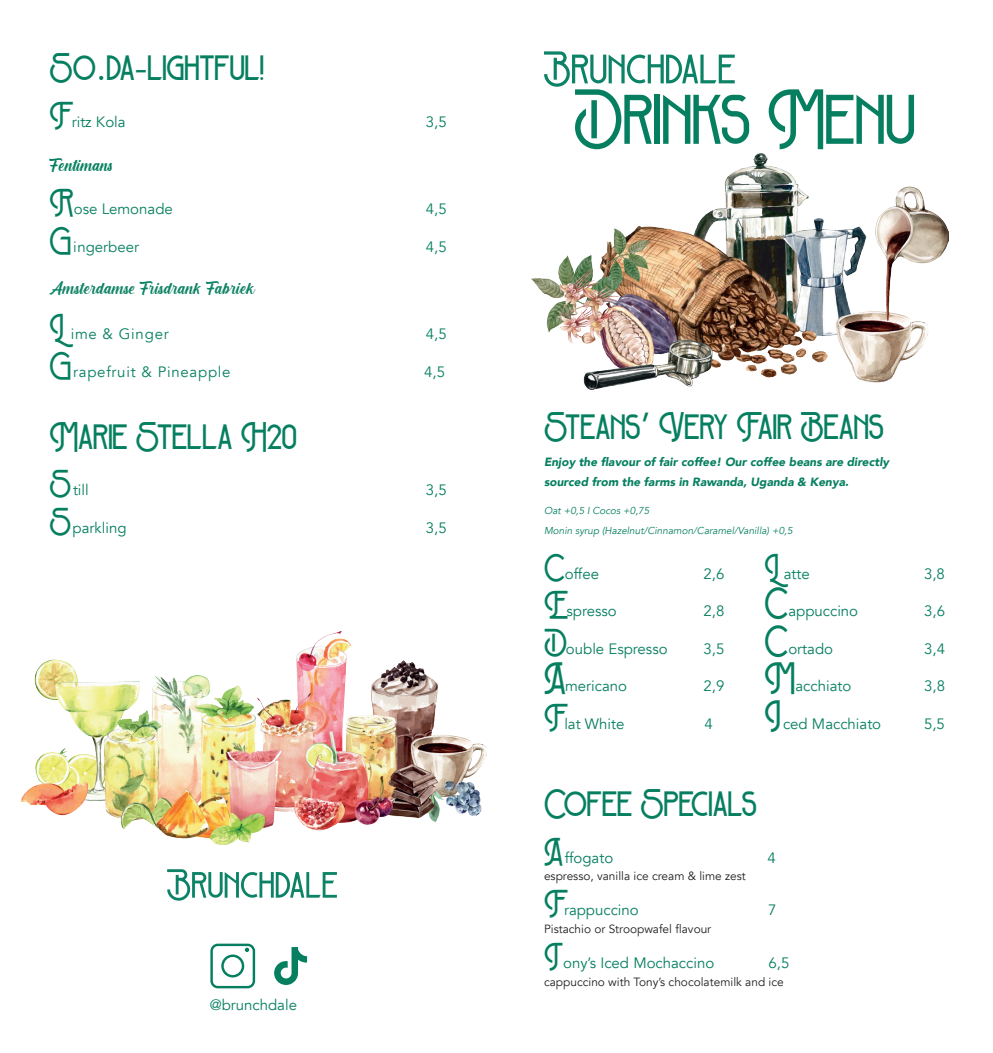
<style>
.page{position:relative;width:993px;height:1053px;background:#fff}
.page>*{position:absolute;margin:0;border:0;box-sizing:border-box;transform-origin:0 0}
.t1{font:75.25px "Broadway";color:#067f60}
.t2{font:40px "Broadway";color:#067f60}
.t3{font:37.5px "Broadway";color:#067f60}
.t4{font:35px "Broadway";color:#067f60}
.t5{font:22.5px "Cream Cake";color:#0f8365}
.t6{font:22.5px "Cream Cake";color:#067f60}
.t7{font:15px "Avenir";color:#067f60}
.t8{font:15px "Avenir";letter-spacing:.05em;color:#067f60}
.t9{font:11.88px "Avenir";color:#231f20}
.t10{font:italic 900 11.88px/20px "Avenir";color:#067f60}
.t11{font:italic 10px/20px "Avenir";color:#067f60}
.s1{font-family:"Avenir"}
</style>
<div class="page">
<svg style="left:167px;top:869px;width:170px;height:31px"></svg>
<img style="left:531px;top:154px;width:416px;height:235px">
<img style="left:21px;top:631px;width:465px;height:213px">
<svg style="left:210px;top:943px;width:45px;height:45px"></svg>
<svg style="left:274px;top:947px;width:33px;height:37px"></svg>
<svg style="left:544px;top:51px;width:190px;height:36px"></svg>
<p class="t3" style="left:50px;top:42px;width:216px">So<span class="s1">.</span>da<span class="s1">-</span>lightful!</p>
<p class="t4" style="left:50px;top:92px;width:26px">F</p>
<p class="t7" style="left:72px;top:113px;width:55px">ritz Kola</p>
<p class="t7" style="left:426px;top:113px;width:22px">3,5</p>
<p class="t6" style="left:50px;top:154px;width:64px">Fentimans</p>
<p class="t4" style="left:50px;top:179px;width:26px">R</p>
<p class="t7" style="left:74px;top:200px;width:100px">ose Lemonade</p>
<p class="t7" style="left:426px;top:200px;width:22px">4,5</p>
<p class="t4" style="left:50px;top:216px;width:23px">G</p>
<p class="t7" style="left:73px;top:238px;width:67px">ingerbeer</p>
<p class="t7" style="left:426px;top:238px;width:22px">4,5</p>
<p class="t5" style="left:50px;top:278px;width:206px">Amsterdamse Frisdrank Fabriek</p>
<p class="t4" style="left:50px;top:304px;width:16px">L</p>
<p class="t8" style="left:71px;top:325px;width:99px">ime &amp; Ginger</p>
<p class="t7" style="left:426px;top:325px;width:22px">4,5</p>
<p class="t4" style="left:50px;top:341px;width:23px">G</p>
<p class="t8" style="left:73px;top:363px;width:159px">rapefruit &amp; Pineapple</p>
<p class="t7" style="left:424px;top:363px;width:22px">4,5</p>
<p class="t3" style="left:50px;top:411px;width:249px">Marie Stella H20</p>
<p class="t4" style="left:50px;top:460px;width:23px">S</p>
<p class="t7" style="left:73px;top:481px;width:17px">till</p>
<p class="t7" style="left:425px;top:481px;width:22px">3,5</p>
<p class="t4" style="left:50px;top:497px;width:23px">S</p>
<p class="t7" style="left:73px;top:518px;width:55px">parkling</p>
<p class="t7" style="left:425px;top:518px;width:22px">3,5</p>
<p class="t7" style="left:209px;top:995px;width:89px">@brunchdale</p>
<p class="t1" style="left:573px;top:68px;width:343px">Drinks Menu</p>
<p class="t3" style="left:544px;top:401px;width:341px">Steans<span class="s1">’</span> Very Fair Beans</p>
<p class="t10" style="left:544px;top:452px;width:346px">Enjoy the flavour of fair coffee! Our coffee beans are directly sourced from the farms in Rawanda, Uganda &amp; Kenya.</p>
<p class="t11" style="left:544px;top:500px;width:250px">Oat +0,5 I Cocos +0,75<br>Monin syrup (Hazelnut/Cinnamon/Caramel/Vanilla) +0,5</p>
<p class="t4" style="left:544px;top:543px;width:22px">C</p>
<p class="t4" style="left:764px;top:543px;width:16px">L</p>
<p class="t7" style="left:564px;top:564px;width:36px">offee</p>
<p class="t7" style="left:703px;top:564px;width:22px">2,6</p>
<p class="t4" style="left:544px;top:581px;width:26px">E</p>
<p class="t7" style="left:783px;top:564px;width:28px">atte</p>
<p class="t7" style="left:923px;top:564px;width:22px">3,8</p>
<p class="t2" style="left:764px;top:575px;width:25px">C</p>
<p class="t7" style="left:788px;top:602px;width:71px">appuccino</p>
<p class="t7" style="left:923px;top:602px;width:22px">3,6</p>
<p class="t7" style="left:566px;top:602px;width:52px">spresso</p>
<p class="t7" style="left:703px;top:602px;width:22px">2,8</p>
<p class="t4" style="left:544px;top:618px;width:24px">D</p>
<p class="t7" style="left:565px;top:639px;width:103px">ouble Espresso</p>
<p class="t7" style="left:703px;top:639px;width:22px">3,5</p>
<p class="t2" style="left:544px;top:651px;width:23px">A</p>
<p class="t7" style="left:565px;top:677px;width:63px">mericano</p>
<p class="t7" style="left:703px;top:677px;width:22px">2,9</p>
<p class="t4" style="left:544px;top:693px;width:26px">F</p>
<p class="t7" style="left:564px;top:714px;width:61px">lat White</p>
<p class="t7" style="left:704px;top:714px;width:10px">4</p>
<p class="t2" style="left:764px;top:613px;width:25px">C</p>
<p class="t7" style="left:788px;top:639px;width:46px">ortado</p>
<p class="t7" style="left:923px;top:639px;width:22px">3,4</p>
<p class="t2" style="left:764px;top:650px;width:32px">M</p>
<p class="t7" style="left:795px;top:677px;width:57px">acchiato</p>
<p class="t7" style="left:923px;top:677px;width:22px">3,8</p>
<p class="t2" style="left:764px;top:688px;width:18px">I</p>
<p class="t7" style="left:782px;top:714px;width:100px">ced Macchiato</p>
<p class="t7" style="left:923px;top:714px;width:22px">5,5</p>
<p class="t3" style="left:544px;top:777px;width:214px">Cofee Specials</p>
<p class="t4" style="left:544px;top:827px;width:21px">A</p>
<p class="t7" style="left:564px;top:848px;width:50px">ffogato</p>
<p class="t7" style="left:767px;top:848px;width:10px">4</p>
<p class="t9" style="left:544px;top:869px;width:203px">espresso, vanilla ice cream &amp; lime zest</p>
<p class="t4" style="left:544px;top:880px;width:26px">F</p>
<p class="t7" style="left:564px;top:901px;width:76px">rappuccino</p>
<p class="t7" style="left:768px;top:901px;width:10px">7</p>
<p class="t9" style="left:544px;top:921px;width:169px">Pistachio or Stroopwafel flavour</p>
<p class="t4" style="left:544px;top:932px;width:21px">T</p>
<p class="t7" style="left:563px;top:953px;width:153px">ony’s Iced Mochaccino</p>
<p class="t7" style="left:768px;top:953px;width:22px">6,5</p>
<p class="t9" style="left:544px;top:974px;width:241px">cappuccino with Tony’s chocolatemilk and ice</p>
</div>
